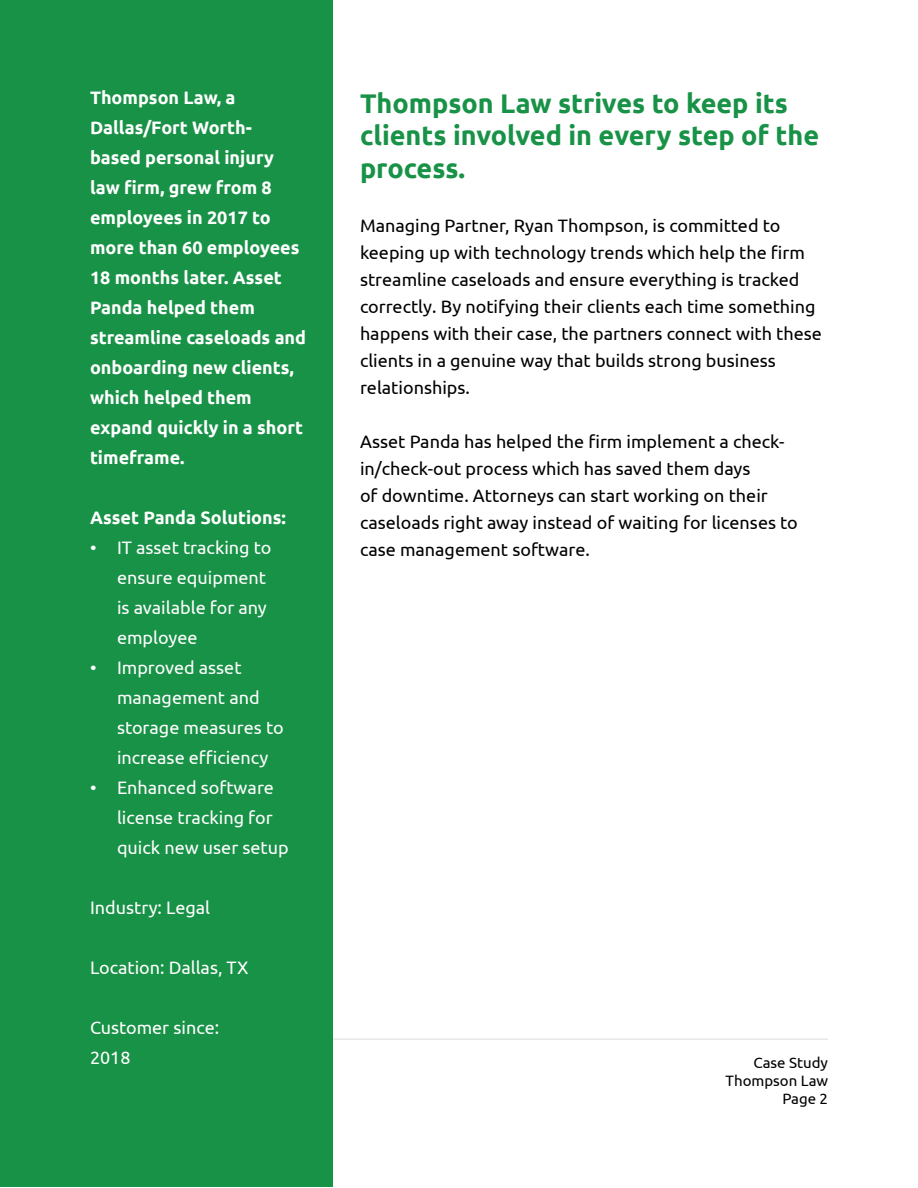
<style>
.page{position:relative;width:918px;height:1188px;background:#fff}
.page>*{position:absolute;margin:0;border:0;box-sizing:border-box;transform-origin:0 0}
.t1{font:700 27px/32.4px "Ubuntu";color:#189246}
.t2{font:18px/27px "Ubuntu";color:#000}
.t3{font:700 18px/30px "Ubuntu";color:#fff}
.t4{font:18px/30px "Ubuntu";color:#fff}
.t5{font:15px/18px "Ubuntu";color:#000;text-align:right}
</style>
<div class="page">
<hr style="left:90px;top:1038px;width:738px;height:2px;background:#000">
<div style="left:0;top:0;width:333px;height:1186px;background:#189246"></div>
<p class="t3" style="left:90px;top:82px;width:218px">Thompson Law, a<br>Dallas/Fort Worth&shy;based personal injury law firm, grew from 8 employees in 2017 to more than 60 employees<br>18 months later. Asset<br>Panda helped them streamline caseloads and onboarding new clients, which helped them expand quickly in a short timeframe.</p>
<p class="t3" style="left:90px;top:502px;width:197px">Asset Panda Solutions:</p>
<p class="t4" style="left:117px;top:532px;width:156px;text-indent:-27px">• IT asset tracking to ensure equipment is available for any employee</p>
<p class="t4" style="left:117px;top:652px;width:168px;text-indent:-27px">• Improved asset management and storage measures to increase efficiency</p>
<p class="t4" style="left:117px;top:772px;width:173px;text-indent:-27px">• Enhanced software license tracking for quick new user setup</p>
<p class="t4" style="left:90px;top:892px;width:122px">Industry: Legal</p>
<p class="t4" style="left:90px;top:952px;width:160px">Location: Dallas, TX</p>
<p class="t4" style="left:90px;top:1012px;width:131px">Customer since:<br>2018</p>
<h1 class="t1" style="left:360px;top:87px;width:461px">Thompson Law strives to keep its clients involved in every step of the process.</h1>
<p class="t2" style="left:360px;top:211px;width:463px">Managing Partner, Ryan Thompson, is committed to keeping up with technology trends which help the firm streamline caseloads and ensure everything is tracked correctly. By notifying their clients each time something happens with their case, the partners connect with these clients in a genuine way that builds strong business relationships.</p>
<p class="t2" style="left:360px;top:427px;width:439px">Asset Panda has helped the firm implement a check&shy;in/check-out process which has saved them days<br>of downtime. Attorneys can start working on their caseloads right away instead of waiting for licenses to case management software.</p>
<p class="t5" style="left:726px;top:1053px;width:104px">Case Study<br>Thompson Law<br>Page 2</p>
</div>
